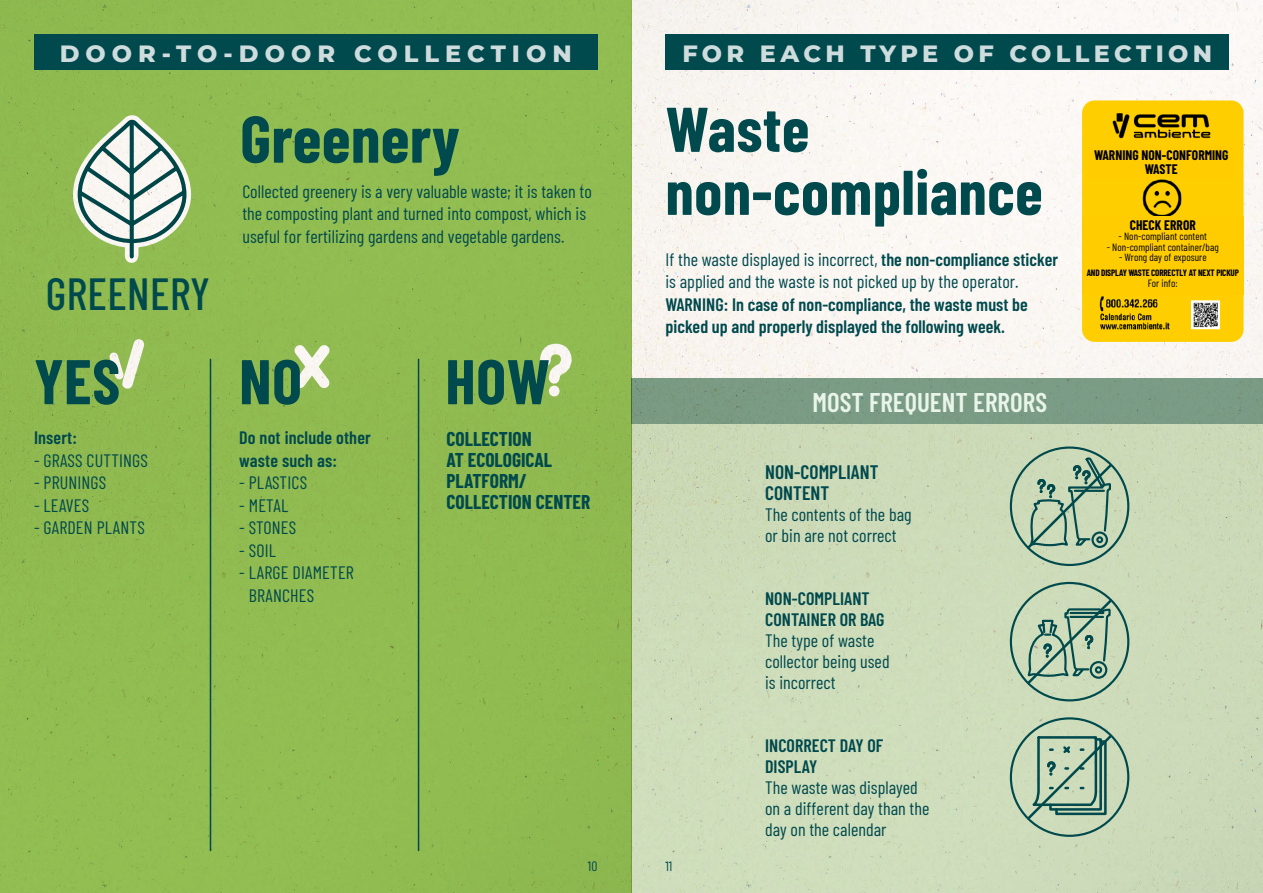
<style>
.page{position:relative;width:1263px;height:893px;background:#fff}
.page>*{position:absolute;margin:0;border:0;box-sizing:border-box;transform-origin:0 0}
.t1{font:700 66px "Barlow Condensed";letter-spacing:.005em;color:#00494d}
.t2{font:700 63px/63px "Barlow Condensed";letter-spacing:.01em;color:#00494d}
.t3{font:500 45px "Barlow Condensed";letter-spacing:.01em;color:#00494d}
.t4{font:800 44.1px "Akrobat";color:#00494d}
.t5{font:600 27px "Barlow Condensed";letter-spacing:.005em;color:#e8f5e8}
.t6{font:800 24px "Montserrat";letter-spacing:.18em;color:#cfdcdd}
.t7{font:800 24px "Montserrat";letter-spacing:.25em;color:#cfdcdd}
.t8{font:700 19.5px/21px "Barlow Condensed";color:#00494d}
.t9{font:600 19.5px/21px "Barlow Condensed";letter-spacing:.005em;color:#00494d}
.t10{font:18px/21px "Barlow Condensed";letter-spacing:.005em;color:#00494d}
.t11{font:600 18px/22.5px "Barlow Condensed";letter-spacing:.005em;color:#00494d}
.t12{font:700 13.5px/13.5px "Barlow Condensed";letter-spacing:.005em;color:#000;text-align:center}
.t13{font:13.5px "Barlow Condensed";color:#00494d}
.t14{font:10.5px "Barlow Condensed";letter-spacing:.005em;color:#000}
.t15{font:700 9px "Barlow Condensed";letter-spacing:-.015em;color:#000}
.s1{font-weight:600}
</style>
<div class="page">
<img style="left:0;top:0;width:1263px;height:893px">
<div style="left:631px;top:378px;width:632px;height:515px;background:#cddbba"></div>
<hr style="left:210px;top:359px;width:1px;height:491px;background:#00494d">
<hr style="left:418px;top:359px;width:1px;height:491px;background:#00494d">
<div style="left:34px;top:34px;width:563px;height:36px;background:#00494d"></div>
<img style="left:1082px;top:100px;width:161px;height:242px">
<div style="left:665px;top:34px;width:564px;height:36px;background:#00494d"></div>
<div style="left:631px;top:378px;width:632px;height:45px;background:#7b9b84"></div>
<div style="left:1010px;top:446px;width:119px;height:120px;border:2px solid #00494c;border-radius:50%"></div>
<svg style="left:1025px;top:456px;width:89px;height:95px"></svg>
<div style="left:1010px;top:582px;width:119px;height:119px;border:2px solid #00494c;border-radius:50%"></div>
<svg style="left:1025px;top:597px;width:89px;height:90px"></svg>
<div style="left:1010px;top:717px;width:119px;height:120px;border:2px solid #00494c;border-radius:50%"></div>
<svg style="left:1025px;top:732px;width:89px;height:90px"></svg>
<div style="left:1089px;top:147px;width:145px;height:31px;background:#fc0"></div>
<div style="left:1082px;top:216px;width:161px;height:79px;background:#fc0"></div>
<h3 class="t7" style="left:60px;top:36px;width:513px">DOOR-TO-DOOR COLLECTION</h3>
<h1 class="t1" style="left:240px;top:92px;width:221px">Greenery</h1>
<h3 class="t3" style="left:46px;top:262px;width:166px">GREENERY</h3>
<h3 class="t4" style="left:78px;top:267px;width:109px">VERDE</h3>
<p class="t10" style="left:242px;top:179px;width:351px;line-height:22.5px">Collected greenery is a very valuable waste; it is taken to the composting plant and turned into compost, which is useful for fertilizing gardens and vegetable gardens.</p>
<h2 class="t2" style="left:34px;top:347px;width:88px">YES</h2>
<h2 class="t2" style="left:239px;top:347px;width:64px">NO</h2>
<h2 class="t2" style="left:445px;top:347px;width:106px">HOW</h2>
<p class="t11" style="left:239px;top:425px;width:133px">Do not include other waste such as:</p>
<p class="t10" style="left:239px;top:471px;width:69px">- PLASTICS</p>
<p class="t10" style="left:239px;top:493px;width:50px">- METAL</p>
<p class="t10" style="left:239px;top:516px;width:59px">- STONES</p>
<p class="t10" style="left:239px;top:538px;width:38px">- SOIL</p>
<p class="t10" style="left:249px;top:560px;width:107px;line-height:22.5px;text-indent:-10px">- LARGE DIAMETER<br>BRANCHES</p>
<p class="t11" style="left:34px;top:425px;width:45px">Insert:</p>
<p class="t10" style="left:34px;top:448px;width:116px">- GRASS CUTTINGS</p>
<p class="t10" style="left:34px;top:471px;width:74px">- PRUNINGS</p>
<p class="t10" style="left:34px;top:493px;width:57px">- LEAVES</p>
<p class="t10" style="left:34px;top:516px;width:112px">- GARDEN PLANTS</p>
<p class="t8" style="left:446px;top:427px;width:145px">COLLECTION<br>AT ECOLOGICAL<br>PLATFORM/<br>COLLECTION CENTER</p>
<h3 class="t6" style="left:682px;top:36px;width:531px">FOR EACH TYPE OF COLLECTION</h3>
<h2 class="t2" style="left:665px;top:94px;width:379px">Waste non-compliance</h2>
<p class="t10" style="left:665px;top:247px;width:394px;line-height:22.5px">If the waste displayed is incorrect, <span class="s1">the non-compliance sticker </span>is applied and the waste is not picked up by the operator.</p>
<p class="t11" style="left:665px;top:292px;width:364px">WARNING: In case of non-compliance, the waste must be picked up and properly displayed the following week.</p>
<h3 class="t5" style="left:812px;top:383px;width:236px">MOST FREQUENT ERRORS</h3>
<p class="t9" style="left:765px;top:460px;width:115px">NON-COMPLIANT<br>CONTENT</p>
<p class="t10" style="left:765px;top:502px;width:148px">The contents of the bag or bin are not correct</p>
<p class="t11" style="left:765px;top:586px;width:121px;line-height:21px">NON-COMPLIANT<br>CONTAINER OR BAG</p>
<p class="t10" style="left:765px;top:628px;width:126px">The type of waste collector being used is incorrect</p>
<p class="t11" style="left:765px;top:733px;width:120px;line-height:21px">INCORRECT DAY OF<br>DISPLAY</p>
<p class="t10" style="left:765px;top:775px;width:166px">The waste was displayed on a different day than the day on the calendar</p>
<p class="t12" style="left:1094px;top:148px;width:136px">WARNING NON-CONFORMING<br>WASTE</p>
<p class="t12" style="left:1130px;top:218px;width:67px">CHECK ERROR</p>
<p class="t14" style="left:1119px;top:229px;width:90px">- Non-compliant content</p>
<p class="t14" style="left:1107px;top:240px;width:113px">- Non-compliant container/bag</p>
<p class="t14" style="left:1119px;top:250px;width:89px">- Wrong day of exposure</p>
<p class="t15" style="left:1087px;top:267px;width:154px">AND DISPLAY WASTE CORRECTLY AT NEXT PICKUP</p>
<p class="t14" style="left:1148px;top:275px;width:31px">For info:</p>
<p class="t13" style="left:588px;top:857px;width:11px">10</p>
<p class="t13" style="left:665px;top:857px;width:8px">11</p>
</div>
